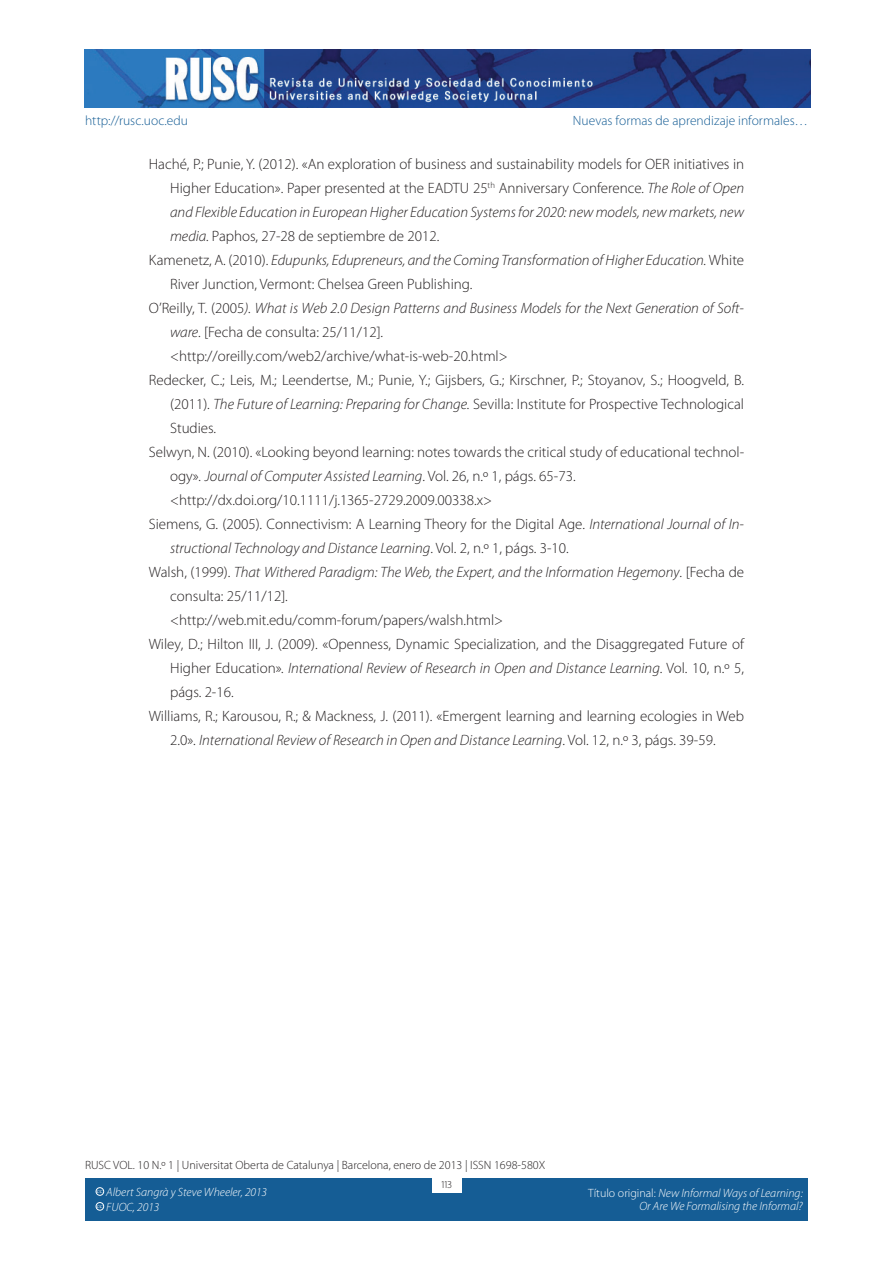
<style>
.page{position:relative;width:893px;height:1263px;background:#fff}
.page>*{position:absolute;margin:0;border:0;box-sizing:border-box;transform-origin:0 0}
.t1{font:300 15px "Myriad Pro";color:#231f20}
.t2{font:italic 300 15px "Myriad Pro";color:#231f20}
.t3{font:300 13.5px "Myriad Pro";color:#155d95}
.t4{font:italic 300 12px/15px "Myriad Pro";color:#fff}
.t5{font:300 12px "Myriad Pro";color:#231f20}
.t6{font:600 3.9px "Adobe Caslon Pro";color:#fff}
.s1{font-style:italic}
.s2{font-style:normal}
</style>
<div class="page">
<div style="left:85px;top:1178px;width:723px;height:42px;background:#155d95"></div>
<div style="left:432px;top:1176px;width:29px;height:17px;background:#fff"></div>
<div style="left:96px;top:1187px;width:8px;height:8px;border:1px solid #fff;border-radius:50%"></div>
<div style="left:96px;top:1202px;width:8px;height:8px;border:1px solid #fff;border-radius:50%"></div>
<img style="left:85px;top:50px;width:725px;height:57px">
<p class="t3" style="left:85px;top:113px;width:105px">http://rusc.uoc.edu</p>
<p class="t3" style="left:573px;top:113px;width:236px">Nuevas formas de aprendizaje informales…</p>
<p class="t1" style="left:149px;top:155px;width:597px">Haché, P.; Punie, Y. (2012). «An exploration of business and sustainability models for OER initiatives in</p>
<p class="t1" style="left:170px;top:179px;width:576px">Higher Education». Paper presented at the EADTU 25<sup>th</sup> Anniversary Conference<span class="s1">. The Role of Open</span></p>
<p class="t2" style="left:170px;top:204px;width:575px">and Flexible Education in European Higher Education Systems for 2020: new models, new markets, new</p>
<p class="t1" style="left:170px;top:227px;width:271px"><span class="s1">media.</span> Paphos, 27-28 de septiembre de 2012.</p>
<p class="t2" style="left:149px;top:252px;width:597px"><span class="s2">Kamenetz, A. (2010).</span> Edupunks, Edupreneurs, and the Coming Transformation of Higher Education. <span class="s2">White</span></p>
<p class="t1" style="left:170px;top:275px;width:304px">River Junction, Vermont: Chelsea Green Publishing.</p>
<p class="t2" style="left:149px;top:300px;width:597px"><span class="s2">O’Reilly, T. (2005</span>). What is Web 2.0 Design Patterns and Business Models for the Next Generation of Soft-</p>
<p class="t1" style="left:170px;top:323px;width:215px"><span class="s1">ware</span>. [Fecha de consulta: 25/11/12].</p>
<p class="t1" style="left:170px;top:347px;width:339px">&lt;http://oreilly.com/web2/archive/what-is-web-20.html&gt;</p>
<p class="t1" style="left:149px;top:371px;width:597px">Redecker, C.; Leis, M.; Leendertse, M.; Punie, Y.; Gijsbers, G.; Kirschner, P.; Stoyanov, S.; Hoogveld, B.</p>
<p class="t1" style="left:170px;top:395px;width:576px">(2011). <span class="s1">The Future of Learning: Preparing for Change.</span> Sevilla: Institute for Prospective Technological</p>
<p class="t1" style="left:170px;top:419px;width:48px">Studies.</p>
<p class="t1" style="left:149px;top:443px;width:597px">Selwyn, N. (2010). «Looking beyond learning: notes towards the critical study of educational technol-</p>
<p class="t2" style="left:170px;top:468px;width:407px"><span class="s2">ogy»</span>. Journal of Computer Assisted Learning<span class="s2">. Vol. 26, n.º 1, págs. 65-73.</span></p>
<p class="t1" style="left:170px;top:491px;width:324px">&lt;http://dx.doi.org/10.1111/j.1365-2729.2009.00338.x&gt;</p>
<p class="t1" style="left:149px;top:515px;width:597px">Siemens, G. (2005). Connectivism: A Learning Theory for the Digital Age. <span class="s1">International Journal of In-</span></p>
<p class="t2" style="left:170px;top:540px;width:400px">structional Technology and Distance Learning<span class="s2">. Vol. 2, n.º 1, págs. 3-10.</span></p>
<p class="t2" style="left:149px;top:564px;width:597px"><span class="s2">Walsh, (1999).</span> That Withered Paradigm: The Web, the Expert, and the Information Hegemony<span class="s2">. [Fecha de</span></p>
<p class="t1" style="left:170px;top:587px;width:119px">consulta: 25/11/12].</p>
<p class="t1" style="left:170px;top:611px;width:335px">&lt;http://web.mit.edu/comm-forum/papers/walsh.html&gt;</p>
<p class="t1" style="left:149px;top:635px;width:597px">Wiley, D.; Hilton III, J. (2009). «Openness, Dynamic Specialization, and the Disaggregated Future of</p>
<p class="t2" style="left:170px;top:660px;width:575px"><span class="s2">Higher Education»</span>. International Review of Research in Open and Distance Learning<span class="s2">. Vol. 10, n.º 5,</span></p>
<p class="t1" style="left:170px;top:683px;width:65px">págs. 2-16.</p>
<p class="t1" style="left:149px;top:707px;width:597px">Williams, R.; Karousou, R.; &amp; Mackness, J. (2011). «Emergent learning and learning ecologies in Web</p>
<p class="t2" style="left:170px;top:732px;width:547px"><span class="s2">2.0».</span> International Review of Research in Open and Distance Learning<span class="s2">. Vol. 12, n.º 3, págs. 39-59.</span></p>
<p class="t5" style="left:85px;top:1158px;width:462px">RUSC VOL. 10 N.º 1 | Universitat Oberta de Catalunya | Barcelona, enero de 2013 | ISSN 1698-580X</p>
<p class="t4" style="left:106px;top:1185px;width:162px">Albert Sangrà y Steve Wheeler, 2013<br>FUOC, 2013</p>
<p class="t6" style="left:97px;top:1189px;width:7px">CC</p>
<p class="t6" style="left:97px;top:1204px;width:7px">CC</p>
<p class="t4" style="left:588px;top:1186px;width:216px;line-height:13.5px;text-align:right"><span class="s2">Título original:</span> New Informal Ways of Learning:<br>Or Are We Formalising the Informal?</p>
</div>
